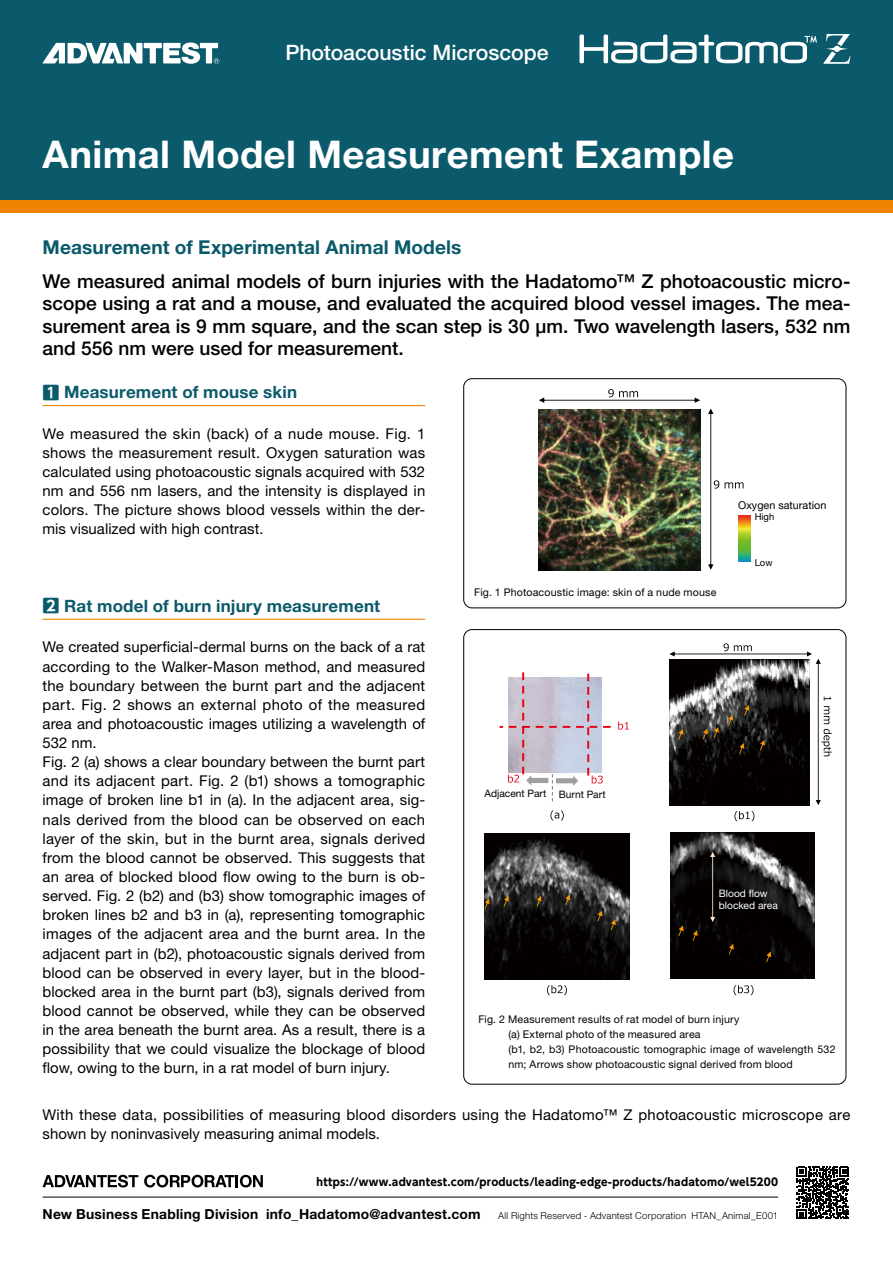
<style>
.page{position:relative;width:893px;height:1263px;background:#fff}
.page>*{position:absolute;margin:0;border:0;box-sizing:border-box;transform-origin:0 0}
.t1{font:700 38.25px "Helvetica Neue LT Std";letter-spacing:.01em;color:#fff}
.t2{font:500 21.3px "Helvetica Neue LT Std";letter-spacing:-.005em;color:#fff}
.t3{font:500 19.2px/22.4px "Helvetica Neue LT Std";color:#000;text-align:justify}
.t4{font:700 19.2px "Helvetica Neue LT Std";letter-spacing:.005em;color:#0b5a6b}
.t5{font:700 16.95px "Helvetica Neue LT Std";letter-spacing:.01em;color:#0b5a6b}
.t6{font:14.85px/19.2px "Helvetica Neue LT Std";letter-spacing:.01em;color:#000}
.t7{font:700 13.8px "Helvetica Neue LT Std";letter-spacing:.015em;color:#000}
.t8{font:10.8px "Helvetica Neue LT Std";color:#000}
.t9{font:10.65px/14.9px "Helvetica Neue LT Std";letter-spacing:.02em;color:#000}
.t10{font:700 10.65px "UD Shin Go SC Gbe";letter-spacing:.025em;color:#000}
.t11{font:10.2px "Helvetica Neue LT Std";letter-spacing:-.005em;color:#000}
.t12{font:10.2px/12.3px "Helvetica Neue LT Std";letter-spacing:-.005em;color:#fff}
.t13{font:300 9.6px "Helvetica Neue LT Std";letter-spacing:.02em;color:#000}
.t14{font:9.45px "Helvetica Neue LT Std";color:#000}
.s1{font-family:"UD Shin Go Pro De"}
.s2{font-family:"UD Shin Go Pro"}
</style>
<div class="page">
<div style="left:0;top:0;width:893px;height:213px;background:#0b5a6b"></div>
<svg style="left:823px;top:34px;width:27px;height:30px"></svg>
<svg style="left:579px;top:35px;width:238px;height:28px"></svg>
<svg style="left:43px;top:1175px;width:95px;height:12px"></svg>
<svg style="left:144px;top:1175px;width:119px;height:12px"></svg>
<hr style="left:43px;top:405px;width:382px;height:1px;background:#f08300">
<hr style="left:43px;top:619px;width:382px;height:1px;background:#f08300">
<div style="left:0;top:200px;width:893px;height:13px;background:#f08300"></div>
<svg style="left:708px;top:408px;width:36px;height:162px"></svg>
<svg style="left:539px;top:389px;width:161px;height:14px"></svg>
<img style="left:739px;top:515px;width:11px;height:47px">
<img style="left:539px;top:409px;width:161px;height:161px">
<div style="left:463px;top:378px;width:383px;height:230px;border:1px solid #000;border-radius:8px"></div>
<svg style="left:550px;top:810px;width:14px;height:10px"></svg>
<svg style="left:547px;top:985px;width:20px;height:10px"></svg>
<svg style="left:669px;top:643px;width:163px;height:162px"></svg>
<svg style="left:500px;top:672px;width:111px;height:130px"></svg>
<svg style="left:618px;top:722px;width:11px;height:8px"></svg>
<svg style="left:733px;top:985px;width:20px;height:10px"></svg>
<svg style="left:734px;top:811px;width:20px;height:10px"></svg>
<img style="left:485px;top:833px;width:144px;height:146px">
<svg style="left:537px;top:896px;width:5px;height:10px"></svg>
<svg style="left:504px;top:896px;width:5px;height:11px"></svg>
<svg style="left:485px;top:898px;width:5px;height:11px"></svg>
<svg style="left:611px;top:919px;width:5px;height:11px"></svg>
<svg style="left:597px;top:911px;width:5px;height:10px"></svg>
<svg style="left:565px;top:894px;width:5px;height:11px"></svg>
<img style="left:670px;top:832px;width:144px;height:146px">
<svg style="left:710px;top:852px;width:5px;height:70px"></svg>
<svg style="left:729px;top:944px;width:5px;height:10px"></svg>
<svg style="left:678px;top:925px;width:5px;height:11px"></svg>
<svg style="left:693px;top:930px;width:5px;height:11px"></svg>
<svg style="left:766px;top:951px;width:5px;height:11px"></svg>
<svg style="left:43px;top:43px;width:176px;height:21px"></svg>
<hr style="left:43px;top:1197px;width:735px;height:1px;background:#000">
<svg style="left:797px;top:1166px;width:52px;height:53px"></svg>
<h2 class="t2" style="left:285px;top:40px;width:265px">Photoacoustic Microscope</h2>
<h1 class="t1" style="left:43px;top:131px;width:693px">Animal Model Measurement Example</h1>
<p class="t4" style="left:43px;top:235px;width:420px">Measurement of Experimental Animal Models</p>
<p class="t3" style="left:43px;top:270px;width:809px">We measured animal models of burn injuries with the Hadatomo™ Z photoacoustic micro&shy;scope using a rat and a mouse, and evaluated the acquired blood vessel images. The mea&shy;surement area is 9 mm square, and the scan step is 30 μm. Two wavelength lasers, 532 nm and 556 nm were used for measurement.</p>
<p class="t5" style="left:43px;top:381px;width:256px"><span class="s1">1</span> Measurement of mouse skin</p>
<p class="t6" style="left:43px;top:424px;width:384px;text-align:justify">We measured the skin (back) of a nude mouse. Fig. 1 shows the measurement result. Oxygen saturation was calculated using photoacoustic signals acquired with 532 nm and 556 nm lasers, and the intensity is displayed in colors. The picture shows blood vessels within the der&shy;mis visualized with high contrast.</p>
<p class="t5" style="left:43px;top:595px;width:339px"><span class="s2">2</span> Rat model of burn injury measurement</p>
<p class="t9" style="left:474px;top:584px;width:244px">Fig. 1 Photoacoustic image: skin of a nude mouse</p>
<p class="t8" style="left:738px;top:498px;width:90px">Oxygen saturation</p>
<p class="t14" style="left:755px;top:511px;width:21px">High</p>
<p class="t14" style="left:755px;top:556px;width:19px">Low</p>
<p class="t6" style="left:43px;top:637px;width:384px">We created superficial-dermal burns on the back of a rat according to the Walker-Mason method, and measured the boundary between the burnt part and the adjacent part. Fig. 2 shows an external photo of the measured area and photoacoustic images utilizing a wavelength of 532 nm.<br>Fig. 2 (a) shows a clear boundary between the burnt part and its adjacent part. Fig. 2 (b1) shows a tomographic image of broken line b1 in (a). In the adjacent area, sig&shy;nals derived from the blood can be observed on each layer of the skin, but in the burnt area, signals derived from the blood cannot be observed. This suggests that an area of blocked blood flow owing to the burn is ob&shy;served. Fig. 2 (b2) and (b3) show tomographic images of broken lines b2 and b3 in (a), representing tomographic images of the adjacent area and the burnt area. In the adjacent part in (b2), photoacoustic signals derived from blood can be observed in every layer, but in the blood&shy;blocked area in the burnt part (b3), signals derived from blood cannot be observed, while they can be observed in the area beneath the burnt area. As a result, there is a possibility that we could visualize the blockage of blood flow, owing to the burn, in a rat model of burn injury.</p>
<p class="t6" style="left:43px;top:1105px;width:809px">With these data, possibilities of measuring blood disorders using the Hadatomo™ Z photoacoustic microscope are shown by noninvasively measuring animal models.</p>
<p class="t11" style="left:485px;top:788px;width:123px">Adjacent Part Burnt Part</p>
<p class="t12" style="left:719px;top:887px;width:61px">Blood flow blocked area</p>
<p class="t9" style="left:508px;top:1012px;width:329px;text-indent:-30px">Fig. 2 Measurement results of rat model of burn injury<br>(a) External photo of the measured area<br>(b1, b2, b3) Photoacoustic tomographic image of wavelength 532 nm; Arrows show photoacoustic signal derived from blood</p>
<p class="t10" style="left:316px;top:1175px;width:463px">https://www.advantest.com/products/leading-edge-products/hadatomo/wel5200</p>
<p class="t7" style="left:43px;top:1206px;width:440px">New Business Enabling Division info_Hadatomo@advantest.com</p>
<p class="t13" style="left:498px;top:1209px;width:281px">All Rights Reserved - Advantest Corporation HTAN_Animal_E001</p>
</div>
